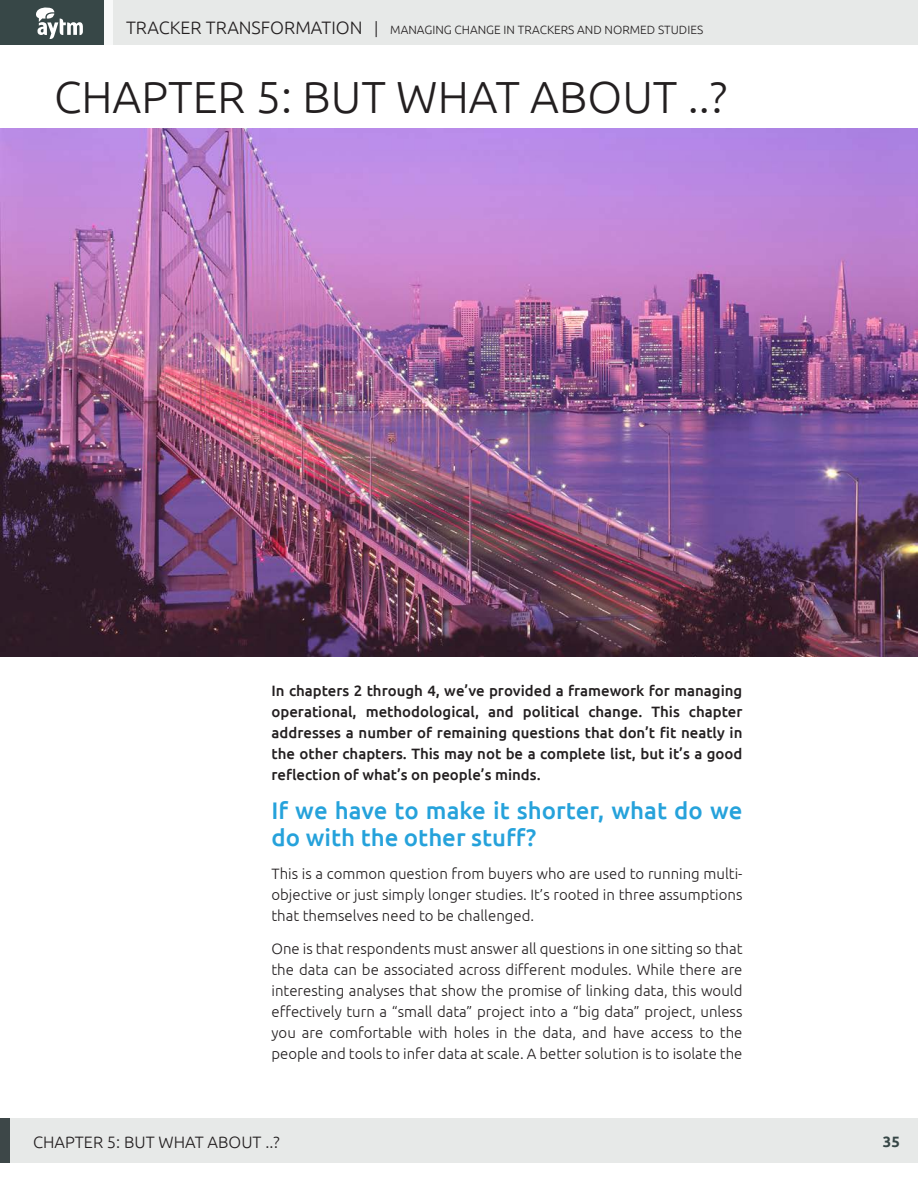
<style>
.page{position:relative;width:918px;height:1188px;background:#fff}
.page>*{position:absolute;margin:0;border:0;box-sizing:border-box;transform-origin:0 0}
.t1{font:300 45px "Ubuntu";color:#231f20}
.t2{font:500 24px/27px "Ubuntu";color:#26a2db}
.t3{font:300 16.5px "Ubuntu";color:#231f20}
.t4{font:300 15px/21px "Ubuntu";color:#231f20;text-align:justify}
.t5{font:500 15px/21px "Ubuntu";color:#231f20;text-align:justify}
.t6{font:700 15px "Ubuntu";color:#374747}
.t7{font:300 12px "Ubuntu";color:#231f20}
.s1{font-size:18px}
.s2{font-size:16.5px}
</style>
<div class="page">
<div style="left:104px;top:0;width:814px;height:44px;background:#e7e9e8"></div>
<div style="left:104px;top:0;width:9px;height:44px;background:#f8f9f9"></div>
<div style="left:0;top:0;width:104px;height:44px;background:#374747"></div>
<div style="left:0;top:1118px;width:918px;height:45px;background:#e7e9e8"></div>
<div style="left:0;top:1118px;width:9px;height:45px;background:#3d4748"></div>
<svg style="left:36px;top:7px;width:47px;height:32px"></svg>
<img style="left:0;top:129px;width:918px;height:528px">
<p class="t7" style="left:126px;top:23px;width:579px"><span class="s1">TRACKER TRANSFORMATION</span> <span class="s2">|</span> MANAGING CHANGE IN TRACKERS AND NORMED STUDIES</p>
<h1 class="t1" style="left:54px;top:71px;width:675px">CHAPTER 5: BUT WHAT ABOUT ..?</h1>
<p class="t5" style="left:272px;top:680px;width:472px">In chapters 2 through 4, we’ve provided a framework for managing operational, methodological, and political change. This chapter addresses a number of remaining questions that don’t fit neatly in the other chapters. This may not be a complete list, but it’s a good reflection of what’s on people’s minds.</p>
<h2 class="t2" style="left:272px;top:796px;width:473px">If we have to make it shorter, what do we do with the other stuff?</h2>
<p class="t4" style="left:272px;top:863px;width:473px">This is a common question from buyers who are used to running multi&shy;objective or just simply longer studies. It’s rooted in three assumptions that themselves need to be challenged.</p>
<p class="t4" style="left:272px;top:938px;width:473px">One is that respondents must answer all questions in one sitting so that the data can be associated across different modules. While there are interesting analyses that show the promise of linking data, this would effectively turn a “small data” project into a “big data” project, unless you are comfortable with holes in the data, and have access to the people and tools to infer data at scale. A better solution is to isolate the</p>
<p class="t3" style="left:33px;top:1133px;width:248px">CHAPTER 5: BUT WHAT ABOUT ..?</p>
<p class="t6" style="left:883px;top:1133px;width:19px">35</p>
</div>
